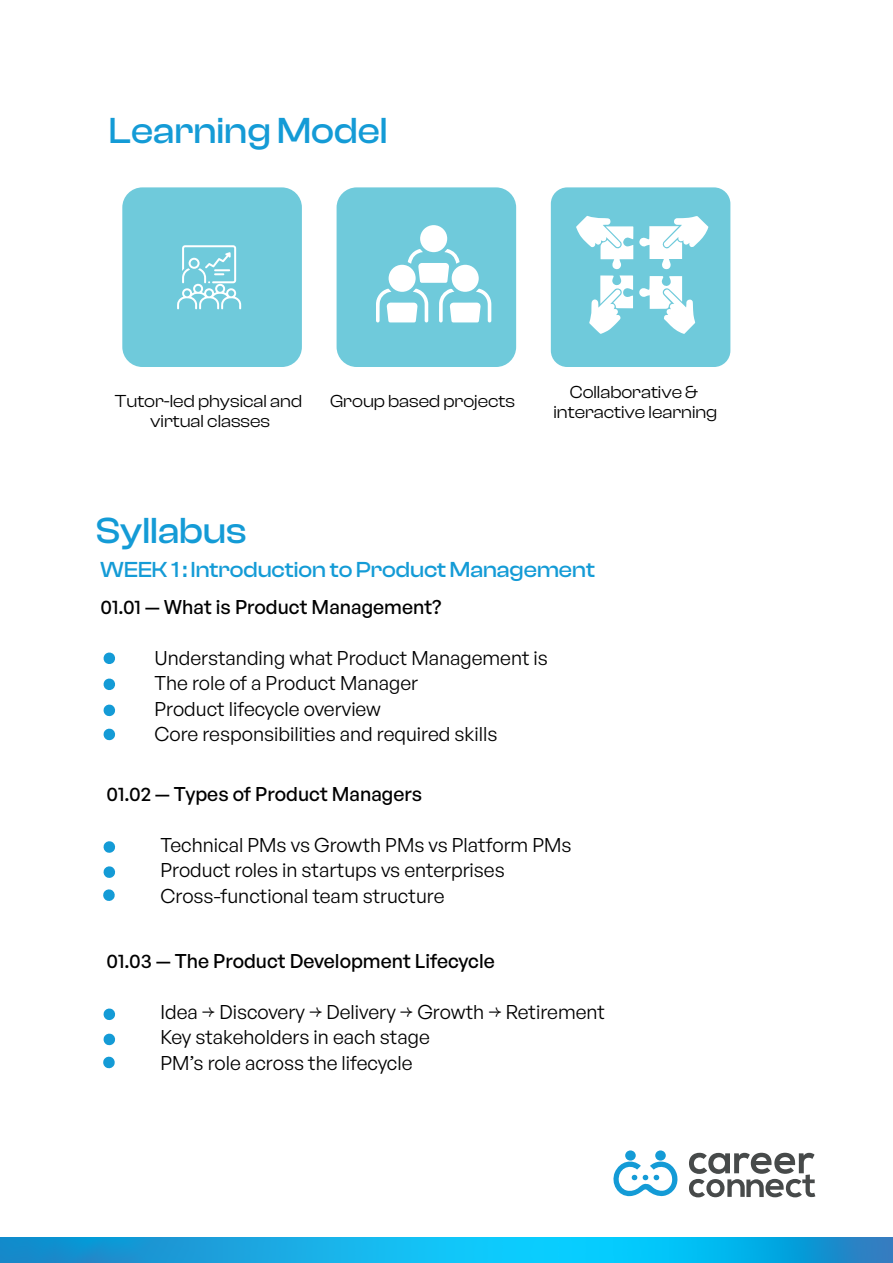
<style>
.page{position:relative;width:893px;height:1263px;background:#fff}
.page>*{position:absolute;margin:0;border:0;box-sizing:border-box;transform-origin:0 0}
.t1{font:500 37.5px "Clash Display";color:#149bd6}
.t2{font:500 22.5px "Clash Display";color:#149bd6}
.t3{font:19.5px/25.5px "General Sans";color:#000}
.t4{font:500 19.5px "General Sans";color:#000}
.t5{font:18px/19.5px "Clash Display";color:#000;text-align:center}
.s1{font-family:"Neighbor";font-weight:200}
</style>
<div class="page">
<svg style="left:689px;top:1153px;width:126px;height:44px"></svg>
<div style="left:625px;top:1150px;width:11px;height:10px;background:#149bd6;border-radius:50%"></div>
<div style="left:655px;top:1150px;width:11px;height:10px;background:#149bd6;border-radius:50%"></div>
<svg style="left:613px;top:1158px;width:65px;height:39px"></svg>
<svg style="left:0;top:1238px;width:893px;height:25px;background:#11ace5"></svg>
<div style="left:122px;top:187px;width:180px;height:180px;background:#6fcadb;border-radius:20px"></div>
<div style="left:337px;top:187px;width:179px;height:180px;background:#6fcadb;border-radius:20px"></div>
<div style="left:551px;top:187px;width:179px;height:180px;background:#6fcadb;border-radius:16px"></div>
<svg style="left:177px;top:245px;width:64px;height:64px"></svg>
<div style="left:452px;top:265px;width:27px;height:27px;background:#fff;border-radius:50%"></div>
<div style="left:389px;top:265px;width:27px;height:27px;background:#fff;border-radius:50%"></div>
<div style="left:420px;top:225px;width:27px;height:27px;background:#fff;border-radius:50%"></div>
<svg style="left:376px;top:289px;width:52px;height:33px"></svg>
<svg style="left:439px;top:289px;width:52px;height:33px"></svg>
<svg style="left:408px;top:249px;width:52px;height:34px"></svg>
<svg style="left:639px;top:216px;width:69px;height:53px"></svg>
<svg style="left:639px;top:276px;width:56px;height:58px"></svg>
<svg style="left:576px;top:216px;width:57px;height:118px"></svg>
<svg style="left:103px;top:652px;width:12px;height:12px"></svg>
<svg style="left:103px;top:678px;width:12px;height:12px"></svg>
<svg style="left:103px;top:704px;width:12px;height:13px"></svg>
<svg style="left:103px;top:728px;width:12px;height:13px"></svg>
<svg style="left:103px;top:841px;width:13px;height:12px"></svg>
<svg style="left:103px;top:889px;width:12px;height:12px"></svg>
<svg style="left:103px;top:866px;width:13px;height:12px"></svg>
<svg style="left:103px;top:1008px;width:13px;height:13px"></svg>
<svg style="left:103px;top:1056px;width:12px;height:13px"></svg>
<svg style="left:103px;top:1033px;width:12px;height:13px"></svg>
<h1 class="t1" style="left:109px;top:109px;width:280px">Learning Model</h1>
<p class="t5" style="left:115px;top:391px;width:189px">Tutor-led physical and virtual classes</p>
<p class="t5" style="left:330px;top:391px;width:186px">Group based projects</p>
<p class="t5" style="left:553px;top:382px;width:165px">Collaborative &amp; interactive learning</p>
<h1 class="t1" style="left:96px;top:509px;width:152px">Syllabus</h1>
<p class="t2" style="left:100px;top:557px;width:496px">WEEK 1 : Introduction to Product Management</p>
<p class="t4" style="left:100px;top:594px;width:342px">01.01 — What is Product Management?</p>
<p class="t3" style="left:154px;top:644px;width:395px">Understanding what Product Management is The role of a Product Manager<br>Product lifecycle overview<br>Core responsibilities and required skills</p>
<p class="t4" style="left:106px;top:781px;width:317px">01.02 — Types of Product Managers</p>
<p class="t3" style="left:160px;top:831px;width:412px">Technical PMs vs Growth PMs vs Platform PMs<br>Product roles in startups vs enterprises<br>Cross-functional team structure</p>
<p class="t4" style="left:106px;top:948px;width:390px">01.03 — The Product Development Lifecycle</p>
<p class="t3" style="left:160px;top:998px;width:446px">Idea <span class="s1">→</span> Discovery <span class="s1">→</span> Delivery <span class="s1">→</span> Growth <span class="s1">→</span> Retirement<br>Key stakeholders in each stage<br>PM’s role across the lifecycle</p>
</div>
